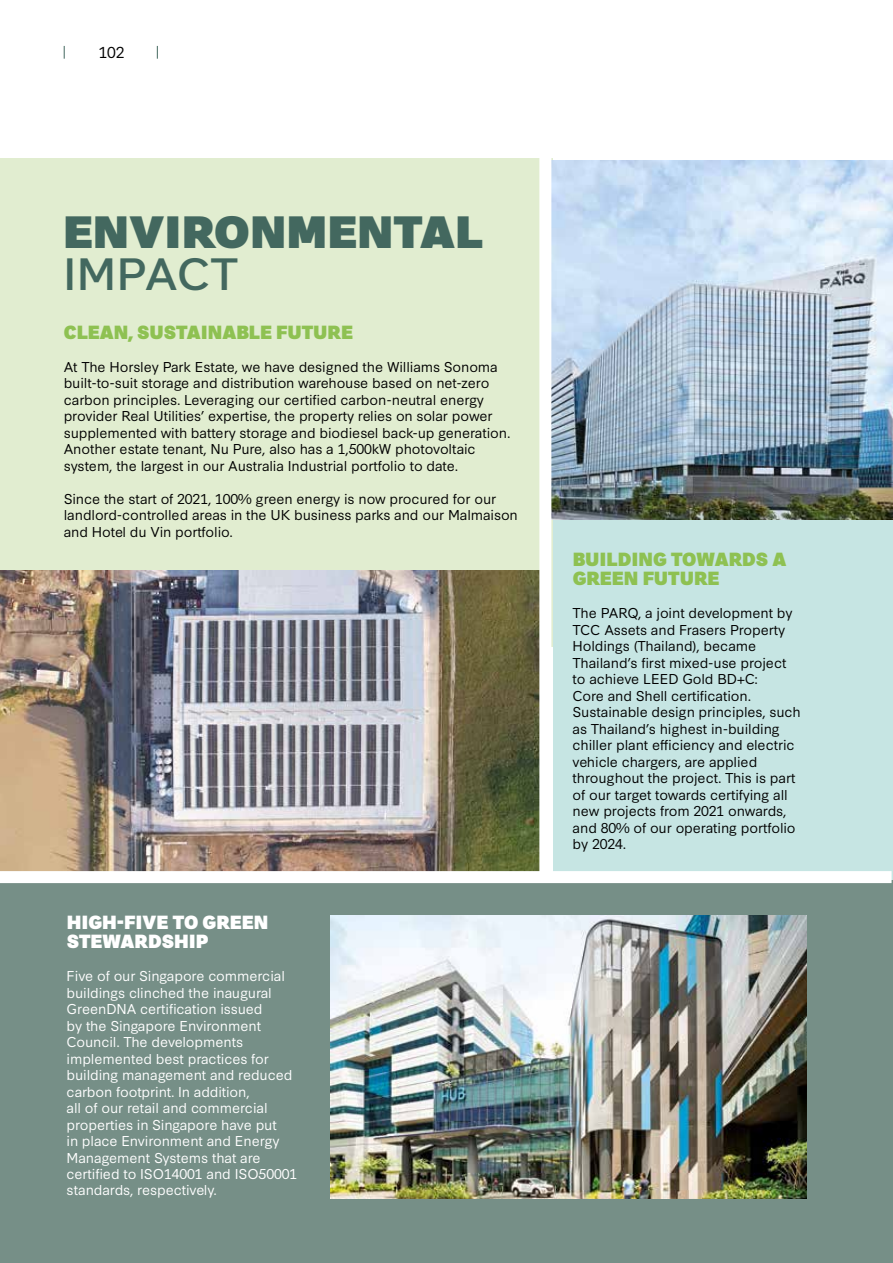
<style>
.page{position:relative;width:893px;height:1263px;background:#fff}
.page>*{position:absolute;margin:0;border:0;box-sizing:border-box;transform-origin:0 0}
.t1{font:900 42.75px "Synthese";color:#43685f;scale:1.05 1}
.t2{font:42.75px "Synthese";letter-spacing:-.03em;color:#43685f;scale:1.05 1}
.t3{font:900 18px/19.5px "Synthese";color:#8ec152}
.t4{font:900 18px/19.5px "Synthese";color:#fff}
.t5{font:15px "Synthese";color:#000}
.t6{font:13.5px/16.5px "Synthese";letter-spacing:-.01em;color:#000}
.t7{font:13.5px/16.5px "Synthese";letter-spacing:-.01em;color:#fff}
</style>
<div class="page">
<hr style="left:892px;top:158px;width:1px;height:436px;background:#e1edd0">
<div style="left:553px;top:493px;width:340px;height:388px;background:#c6e5e3"></div>
<div style="left:0;top:881px;width:893px;height:382px;background:#768f87"></div>
<hr style="left:892px;top:592px;width:1px;height:671px;background:#d5dcda">
<div style="left:0;top:158px;width:553px;height:489px;background:#e1edd0"></div>
<img style="left:551px;top:160px;width:342px;height:359px">
<img style="left:0;top:570px;width:539px;height:301px">
<img style="left:330px;top:915px;width:476px;height:283px">
<div style="left:539px;top:106px;width:12px;height:771px;background:#fff"></div>
<div style="left:0;top:871px;width:891px;height:12px;background:#fff"></div>
<svg style="left:157px;top:46px;width:1px;height:13px"></svg>
<svg style="left:64px;top:46px;width:1px;height:13px"></svg>
<p class="t5" style="left:99px;top:40px;width:27px">102</p>
<h1 class="t1" style="left:63px;top:198px;width:401px">ENVIRONMENTAL</h1>
<h1 class="t2" style="left:63px;top:239px;width:169px">IMPACT</h1>
<h2 class="t3" style="left:64px;top:321px;width:291px">CLEAN, SUSTAINABLE FUTURE</h2>
<p class="t6" style="left:64px;top:357px;width:448px">At The Horsley Park Estate, we have designed the Williams Sonoma built-to-suit storage and distribution warehouse based on net-zero carbon principles. Leveraging our certified carbon-neutral energy provider Real Utilities’ expertise, the property relies on solar power supplemented with battery storage and biodiesel back-up generation.<br>Another estate tenant, Nu Pure, also has a 1,500kW photovoltaic system, the largest in our Australia Industrial portfolio to date.</p>
<p class="t6" style="left:64px;top:489px;width:456px">Since the start of 2021, 100% green energy is now procured for our landlord-controlled areas in the UK business parks and our Malmaison and Hotel du Vin portfolio.</p>
<h2 class="t4" style="left:67px;top:910px;width:203px">HIGH-FIVE TO GREEN<br>STEWARDSHIP</h2>
<p class="t7" style="left:67px;top:966px;width:232px">Five of our Singapore commercial buildings clinched the inaugural<br>GreenDNA certification issued<br>by the Singapore Environment<br>Council. The developments implemented best practices for building management and reduced carbon footprint. In addition,<br>all of our retail and commercial properties in Singapore have put<br>in place Environment and Energy<br>Management Systems that are certified to ISO14001 and ISO50001 standards, respectively.</p>
<h2 class="t3" style="left:573px;top:548px;width:215px">BUILDING TOWARDS A<br>GREEN FUTURE</h2>
<p class="t6" style="left:573px;top:604px;width:230px">The PARQ, a joint development by<br>TCC Assets and Frasers Property<br>Holdings (Thailand), became<br>Thailand’s first mixed-use project to achieve LEED Gold BD+C:<br>Core and Shell certification.<br>Sustainable design principles, such as Thailand’s highest in-building chiller plant efficiency and electric vehicle chargers, are applied throughout the project. This is part of our target towards certifying all new projects from 2021 onwards, and 80% of our operating portfolio by 2024.</p>
</div>
